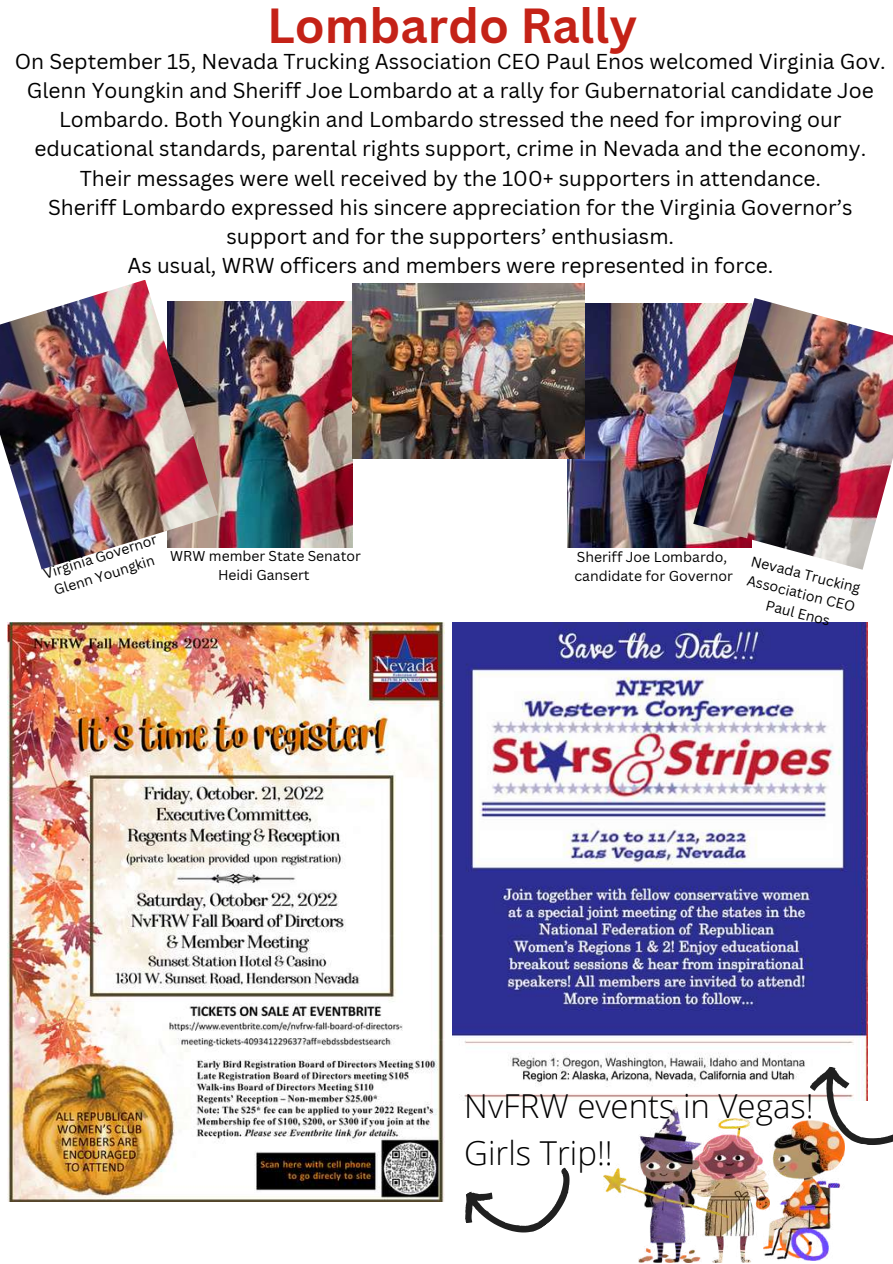
<style>
.page{position:relative;width:893px;height:1264px;background:#fff}
.page>*{position:absolute;margin:0;border:0;box-sizing:border-box;transform-origin:0 0}
.t1{font:700 48px "Canva Sans";color:#c42217}
.t2{font:300 33px/46px "Open Sans";color:#000}
.t3{font:21px/29.2px "Canva Sans";color:#000;text-align:center}
.t4{font:13.95px/19.4px "Canva Sans";color:#000;text-align:center}
</style>
<div class="page">
<img style="left:452px;top:622px;width:415px;height:476px">
<svg style="left:465px;top:1167px;width:105px;height:66px"></svg>
<svg style="left:803px;top:1064px;width:89px;height:87px"></svg>
<img style="left:728px;top:1118px;width:35px;height:144px">
<img style="left:604px;top:1106px;width:124px;height:156px">
<img style="left:763px;top:1120px;width:81px;height:140px">
<img style="left:218px;top:301px;width:134px;height:246px">
<img style="left:0;top:280px;width:218px;height:289px">
<img style="left:567px;top:304px;width:126px;height:244px">
<img style="left:693px;top:298px;width:199px;height:271px">
<img style="left:352px;top:284px;width:232px;height:174px">
<img style="left:8px;top:622px;width:436px;height:579px">
<h1 class="t1" style="left:267px;top:-9px;width:371px">Lombardo Rally</h1>
<p class="t3" style="left:15px;top:46px;width:872px">On September 15, Nevada Trucking Association CEO Paul Enos welcomed Virginia Gov.<br>Glenn Youngkin and Sheriff Joe Lombardo at a rally for Gubernatorial candidate Joe Lombardo. Both Youngkin and Lombardo stressed the need for improving our educational standards, parental rights support, crime in Nevada and the economy.<br>Their messages were well received by the 100+ supporters in attendance.<br>Sheriff Lombardo expressed his sincere appreciation for the Virginia Governor’s support and for the supporters’ enthusiasm.<br>As usual, WRW officers and members were represented in force.</p>
<p class="t4" style="left:41px;top:564px;width:119px;rotate:-17deg">Virginia Governor</p>
<p class="t4" style="left:51px;top:581px;width:106px;rotate:-17deg">Glenn Youngkin</p>
<p class="t4" style="left:170px;top:546px;width:192px">WRW member State Senator</p>
<p class="t4" style="left:218px;top:565px;width:93px">Heidi Gansert</p>
<p class="t4" style="left:574px;top:546px;width:160px;text-align:left">Sheriff Joe Lombardo, candidate for Governor</p>
<p class="t4" style="left:753px;top:551px;width:114px;rotate:14deg">Nevada Trucking<br>Association CEO<br>Paul Enos</p>
<h2 class="t2" style="left:464px;top:1082px;width:351px">NvFRW events in Vegas!<br>Girls Trip!!</h2>
</div>
